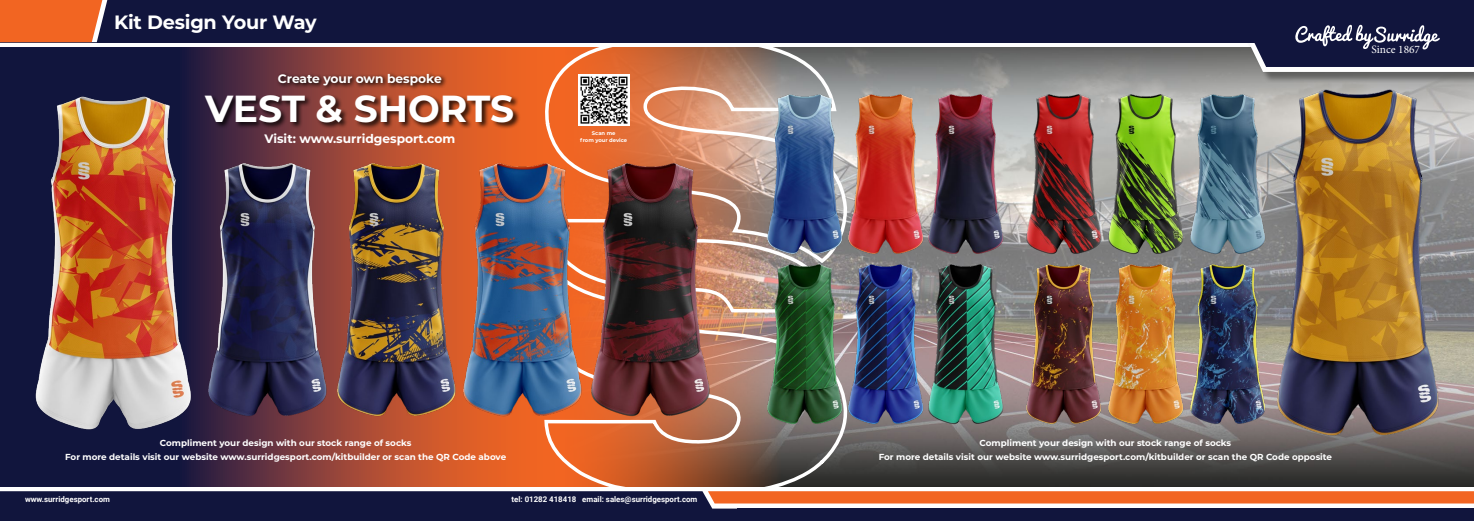
<style>
.page{position:relative;width:1474px;height:521px;background:#fff}
.page>*{position:absolute;margin:0;border:0;box-sizing:border-box;transform-origin:0 0}
.t1{font:700 37.62px "Montserrat";letter-spacing:-.005em;color:#fff}
.t2{font:700 19.25px "Montserrat";letter-spacing:-.01em;color:#fff}
.t3{font:700 12.25px "Montserrat";color:#fff}
.t4{font:11.38px "Minion Pro";color:#fff}
.t5{font:700 8.75px/14px "Montserrat";color:#fff;text-align:center}
.t6{font:700 7.88px "Roboto";color:#fff}
.t7{font:700 5.25px/7px "Montserrat";color:#fff;text-align:center}
</style>
<div class="page">
<img style="left:848px;top:47px;width:625px;height:439px">
<svg style="left:0;top:47px;width:543px;height:439px;background:#6c3537"></svg>
<svg style="left:276px;top:71px;width:171px;height:20px;background:#853b2b"></svg>
<img style="left:542px;top:271px;width:306px;height:216px">
<svg style="left:543px;top:42px;width:305px;height:223px;background:#ca8b6d"></svg>
<div style="left:204px;top:95px;width:316px;height:35px;background:#000;opacity:.75"></div>
<svg style="left:0;top:491px;width:1473px;height:30px;background:#553a48"></svg>
<div style="left:1242px;top:24px;width:231px;height:59px;background:#000;opacity:.35"></div>
<div style="left:737px;top:0;width:736px;height:42px;background:#11153d"></div>
<svg style="left:1236px;top:24px;width:237px;height:50px"></svg>
<div style="left:0;top:0;width:737px;height:42px;background:#11153d"></div>
<svg style="left:0;top:0;width:107px;height:42px;background:#e8682d"></svg>
<img style="left:578px;top:75px;width:51px;height:51px">
<img style="left:1265px;top:87px;width:183px;height:349px">
<img style="left:25px;top:94px;width:176px;height:335px">
<img style="left:761px;top:92px;width:81px;height:163px">
<img style="left:761px;top:262px;width:81px;height:162px">
<img style="left:587px;top:161px;width:125px;height:258px">
<img style="left:204px;top:161px;width:125px;height:258px">
<img style="left:333px;top:161px;width:252px;height:258px">
<img style="left:842px;top:92px;width:80px;height:163px">
<img style="left:842px;top:262px;width:80px;height:162px">
<img style="left:922px;top:92px;width:87px;height:163px">
<img style="left:922px;top:262px;width:87px;height:162px">
<img style="left:1020px;top:92px;width:82px;height:163px">
<img style="left:1020px;top:262px;width:82px;height:162px">
<img style="left:1102px;top:92px;width:82px;height:163px">
<img style="left:1102px;top:262px;width:82px;height:162px">
<img style="left:1184px;top:92px;width:87px;height:163px">
<img style="left:1184px;top:262px;width:87px;height:162px">
<h2 class="t2" style="left:114px;top:8px;width:204px">Kit Design Your Way</h2>
<h3 class="t3" style="left:278px;top:69px;width:165px">Create your own bespoke</h3>
<h1 class="t1" style="left:205px;top:82px;width:310px">VEST &amp; SHORTS</h1>
<h3 class="t3" style="left:264px;top:130px;width:192px">Visit: www.surridgesport.com</h3>
<p class="t7" style="left:580px;top:130px;width:48px">Scan me<br>from your device</p>
<p class="t5" style="left:65px;top:435px;width:442px">Compliment your design with our stock range of socks<br>For more details visit our website www.surridgesport.com/kitbuilder or scan the QR Code above</p>
<p class="t6" style="left:25px;top:494px;width:86px">www.surridgesport.com</p>
<p class="t6" style="left:511px;top:494px;width:187px">tel: 01282 418418 email: sales@surridgesport.com</p>
<h3 class="t4" style="left:1371px;top:42px;width:50px">Since 1867</h3>
<p class="t5" style="left:878px;top:435px;width:455px">Compliment your design with our stock range of socks<br>For more details visit our website www.surridgesport.com/kitbuilder or scan the QR Code opposite</p>
</div>
